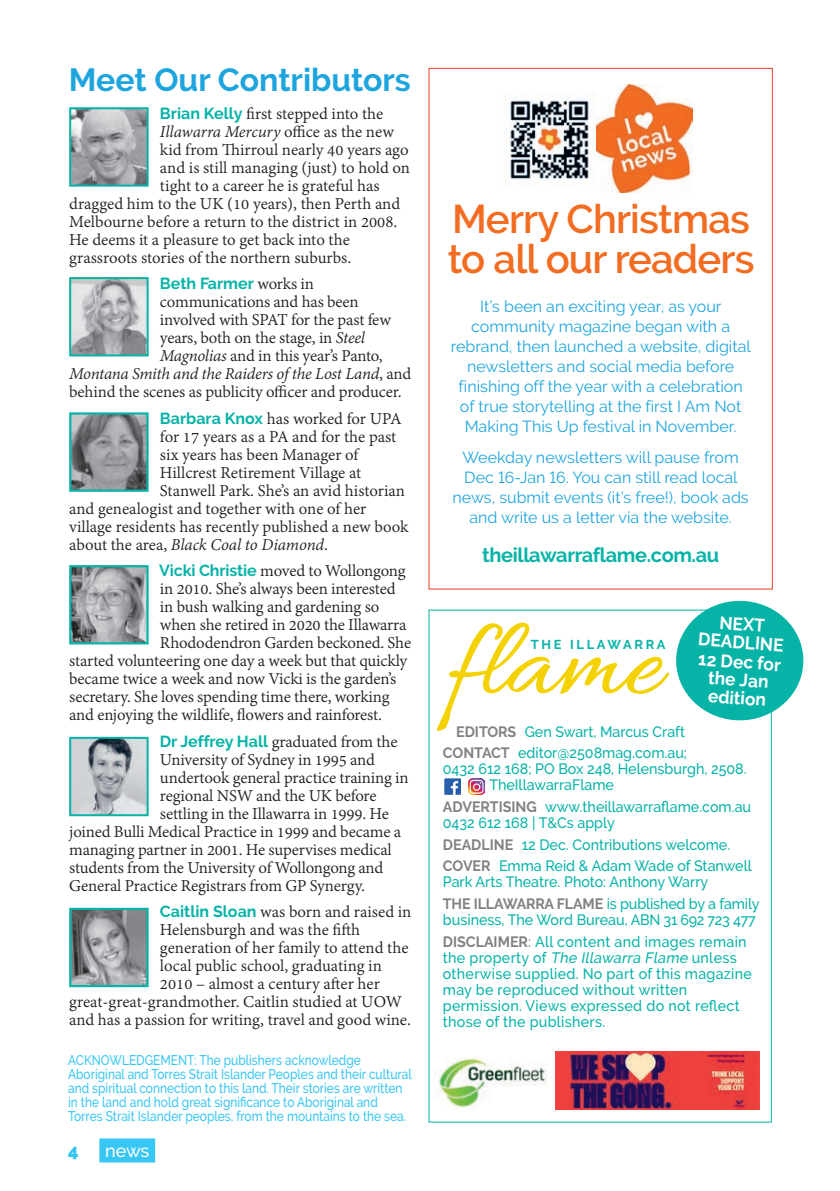
<style>
.page{position:relative;width:840px;height:1191px;background:#fff}
.page>*{position:absolute;margin:0;border:0;box-sizing:border-box;transform-origin:0 0}
.t1{font:600 40px/40px "Raleway";letter-spacing:-.02em;color:#f26c21}
.t2{font:700 32px "Raleway";color:#1ea5de}
.t3{font:700 20px "Raleway";letter-spacing:-.02em;color:#05b3a7}
.t4{font:18px "Adobe Devanagari";letter-spacing:-.01em;color:#231f20}
.t5{font:italic 18px "Adobe Devanagari";letter-spacing:-.015em;color:#231f20}
.t6{font:700 18px/18px "Raleway";color:#fff;text-align:center;scale:.96 1}
.t7{font:500 18px "Raleway";color:#fff}
.t8{font:900 18px "Raleway";color:#38c6f4}
.t9{font:16px/20px "Raleway";color:#1ea5de;text-align:center}
.t10{font:700 16px "Raleway";color:#05b3a7}
.t11{font:500 15px/21.6px "Raleway";color:#05b3a7;scale:.95 1}
.t12{font:500 15px/16px "Raleway";letter-spacing:.02em;color:#05b3a7;scale:.95 1}
.t13{font:500 14px/14px "Raleway";color:#38c6f4;scale:.85 1}
.t14{font:700 12.8px "Raleway";letter-spacing:.21em;color:#05b3a7}
.s1{font-family:"Raleway";font-weight:700;font-size:16px;color:#05b3a7}
.s2{font-style:normal}
.s3{font-family:"Adobe Devanagari";font-weight:400;font-size:18px;color:#231f20}
.s4{font-style:italic}
.s5{font-weight:700;color:#808285}
.s6{color:#808285}
</style>
<div class="page">
<div style="left:99px;top:1138px;width:56px;height:24px;background:#38c6f4"></div>
<svg style="left:436px;top:622px;width:233px;height:109px"></svg>
<img style="left:72px;top:110px;width:73px;height:74px">
<div style="left:69px;top:107px;width:79px;height:80px;border:2px solid #05b3a7"></div>
<img style="left:72px;top:280px;width:73px;height:73px">
<div style="left:69px;top:277px;width:79px;height:79px;border:2px solid #05b3a7"></div>
<img style="left:72px;top:415px;width:73px;height:74px">
<div style="left:69px;top:412px;width:79px;height:80px;border:2px solid #05b3a7"></div>
<img style="left:72px;top:568px;width:73px;height:73px">
<div style="left:69px;top:565px;width:79px;height:79px;border:2px solid #05b3a7"></div>
<img style="left:72px;top:740px;width:73px;height:73px">
<div style="left:69px;top:737px;width:79px;height:79px;border:2px solid #05b3a7"></div>
<img style="left:72px;top:911px;width:73px;height:73px">
<div style="left:69px;top:908px;width:79px;height:79px;border:2px solid #05b3a7"></div>
<img style="left:444px;top:778px;width:16px;height:16px">
<img style="left:468px;top:778px;width:16px;height:16px">
<div style="left:675px;top:601px;width:128px;height:119px;background:#05b3a7;border-radius:50%"></div>
<img style="left:436px;top:1057px;width:111px;height:51px">
<img style="left:555px;top:1051px;width:204px;height:59px">
<img style="left:595px;top:85px;width:97px;height:107px">
<img style="left:503px;top:93px;width:90px;height:92px">
<h2 class="t2" style="left:69px;top:62px;width:343px">Meet Our Contributors</h2>
<p class="t4" style="left:160px;top:103px;width:225px"><span class="s1">Brian Kelly</span> first stepped into the</p>
<p class="t5" style="left:160px;top:121px;width:235px">Illawarra Mercury <span class="s2">office as the new</span></p>
<p class="t4" style="left:160px;top:139px;width:250px">kid from Thirroul nearly 40 years ago</p>
<p class="t4" style="left:160px;top:157px;width:251px">and is still managing (just) to hold on</p>
<p class="t4" style="left:160px;top:175px;width:221px">tight to a career he is grateful has</p>
<p class="t4" style="left:69px;top:193px;width:332px">dragged him to the UK (10 years), then Perth and</p>
<p class="t4" style="left:69px;top:211px;width:329px">Melbourne before a return to the district in 2008.</p>
<p class="t4" style="left:69px;top:229px;width:282px">He deems it a pleasure to get back into the</p>
<p class="t4" style="left:69px;top:247px;width:283px">grassroots stories of the northern suburbs.</p>
<p class="t10" style="left:160px;top:274px;width:155px">Beth Farmer <span class="s3">works in</span></p>
<p class="t4" style="left:160px;top:292px;width:200px">communications and has been</p>
<p class="t4" style="left:160px;top:310px;width:232px">involved with SPAT for the past few</p>
<p class="t4" style="left:160px;top:328px;width:206px">years, both on the stage, in <span class="s4">Steel</span></p>
<p class="t4" style="left:160px;top:346px;width:224px"><span class="s4">Magnolias</span> and in this year’s Panto,</p>
<p class="t5" style="left:69px;top:364px;width:343px">Montana Smith and the Raiders of the Lost Land<span class="s2">, and</span></p>
<p class="t4" style="left:69px;top:382px;width:334px">behind the scenes as publicity officer and producer.</p>
<p class="t4" style="left:160px;top:408px;width:243px"><span class="s1">Barbara Knox</span> has worked for UPA</p>
<p class="t4" style="left:160px;top:426px;width:238px">for 17 years as a PA and for the past</p>
<p class="t4" style="left:160px;top:444px;width:200px">six years has been Manager of</p>
<p class="t4" style="left:160px;top:462px;width:202px">Hillcrest Retirement Village at</p>
<p class="t4" style="left:160px;top:480px;width:246px">Stanwell Park. She’s an avid historian</p>
<p class="t4" style="left:69px;top:498px;width:298px">and genealogist and together with one of her</p>
<p class="t4" style="left:69px;top:516px;width:341px">village residents has recently published a new book</p>
<p class="t5" style="left:69px;top:534px;width:260px"><span class="s2">about the area,</span> Black Coal to Diamond<span class="s2">.</span></p>
<p class="t4" style="left:159px;top:561px;width:248px"><span class="s1">Vicki Christie</span> moved to Wollongong</p>
<p class="t4" style="left:160px;top:579px;width:237px">in 2010. She’s always been interested</p>
<p class="t4" style="left:160px;top:597px;width:221px">in bush walking and gardening so</p>
<p class="t4" style="left:160px;top:615px;width:248px">when she retired in 2020 the Illawarra</p>
<p class="t4" style="left:160px;top:633px;width:253px">Rhododendron Garden beckoned. She</p>
<p class="t4" style="left:69px;top:651px;width:339px">started volunteering one day a week but that quickly</p>
<p class="t4" style="left:69px;top:669px;width:328px">became twice a week and now Vicki is the garden’s</p>
<p class="t4" style="left:69px;top:687px;width:322px">secretary. She loves spending time there, working</p>
<p class="t4" style="left:69px;top:705px;width:314px">and enjoying the wildlife, flowers and rainforest.</p>
<p class="t4" style="left:160px;top:731px;width:239px"><span class="s1">Dr Jeffrey Hall</span> graduated from the</p>
<p class="t4" style="left:160px;top:749px;width:216px">University of Sydney in 1995 and</p>
<p class="t4" style="left:160px;top:767px;width:250px">undertook general practice training in</p>
<p class="t4" style="left:160px;top:785px;width:218px">regional NSW and the UK before</p>
<p class="t4" style="left:160px;top:803px;width:230px">settling in the Illawarra in 1999. He</p>
<p class="t4" style="left:69px;top:821px;width:333px">joined Bulli Medical Practice in 1999 and became a</p>
<p class="t4" style="left:69px;top:839px;width:324px">managing partner in 2001. He supervises medical</p>
<p class="t4" style="left:69px;top:857px;width:315px">students from the University of Wollongong and</p>
<p class="t4" style="left:69px;top:875px;width:297px">General Practice Registrars from GP Synergy.</p>
<p class="t4" style="left:160px;top:902px;width:253px"><span class="s1">Caitlin Sloan</span> was born and raised in</p>
<p class="t4" style="left:160px;top:920px;width:201px">Helensburgh and was the fifth</p>
<p class="t4" style="left:160px;top:938px;width:250px">generation of her family to attend the</p>
<p class="t4" style="left:160px;top:956px;width:223px">local public school, graduating in</p>
<p class="t4" style="left:160px;top:974px;width:221px">2010 – almost a century after her</p>
<p class="t4" style="left:69px;top:992px;width:334px">great-great-grandmother. Caitlin studied at UOW</p>
<p class="t4" style="left:69px;top:1010px;width:343px">and has a passion for writing, travel and good wine.</p>
<p class="t13" style="left:68px;top:1053px;width:405px">ACKNOWLEDGEMENT: The publishers acknowledge Aboriginal and Torres Strait Islander Peoples and their cultural and spiritual connection to this land. Their stories are written in the land and hold great significance to Aboriginal and Torres Strait Islander peoples, from the mountains to the sea.</p>
<p class="t8" style="left:68px;top:1140px;width:12px">4</p>
<p class="t7" style="left:105px;top:1140px;width:46px">news</p>
<h1 class="t1" style="left:447px;top:199px;width:308px">Merry Christmas to all our readers</h1>
<p class="t9" style="left:451px;top:296px;width:301px">It’s been an exciting year, as your community magazine began with a rebrand, then launched a website, digital newsletters and social media before finishing off the year with a celebration of true storytelling at the first I Am Not Making This Up festival in November.</p>
<p class="t9" style="left:452px;top:448px;width:297px">Weekday newsletters will pause from Dec 16-Jan 16. You can still read local news, submit events (it’s free!), book ads and write us a letter via the website.</p>
<p class="t3" style="left:482px;top:543px;width:238px">theillawarraflame.com.au</p>
<p class="t14" style="left:530px;top:637px;width:136px">THE ILLAWARRA</p>
<p class="t6" style="left:700px;top:612px;width:90px;rotate:4deg">NEXT<br>DEADLINE</p>
<p class="t6" style="left:698px;top:650px;width:88px;rotate:4deg">12 Dec for the Jan edition</p>
<p class="t11" style="left:442px;top:720px;width:258px;text-align:right"><span class="s5">EDITORS</span> Gen Swart, Marcus Craft<br><span class="s5">CONTACT</span> editor@2508mag.com.au;</p>
<p class="t11" style="left:489px;top:761px;width:272px;line-height:16px;text-indent:-46px">0432 612 168; PO Box 248, Helensburgh, 2508.<br>TheIllawarraFlame</p>
<p class="t11" style="left:442px;top:798px;width:326px;line-height:16px"><span class="s5">ADVERTISING</span> www.theillawarraflame.com.au<br>0432 612 168 | T&amp;Cs apply</p>
<p class="t11" style="left:442px;top:833px;width:326px"><span class="s5">DEADLINE</span> 12 Dec. Contributions welcome.<br><span class="s5">COVER</span> Emma Reid &amp; Adam Wade of Stanwell</p>
<p class="t11" style="left:442px;top:871px;width:334px">Park Arts Theatre. Photo: Anthony Warry<br><span class="s5">THE ILLAWARRA FLAME</span> is published by a family</p>
<p class="t11" style="left:442px;top:909px;width:330px">business, The Word Bureau, ABN 31 692 723 477<br><span class="s5">DISCLAIMER</span><span class="s6">:</span> All content and images remain</p>
<p class="t12" style="left:442px;top:949px;width:327px">the property of <span class="s4">The Illawarra Flame</span> unless otherwise supplied. No part of this magazine may be reproduced without written permission. Views expressed do not reflect those of the publishers.</p>
</div>
